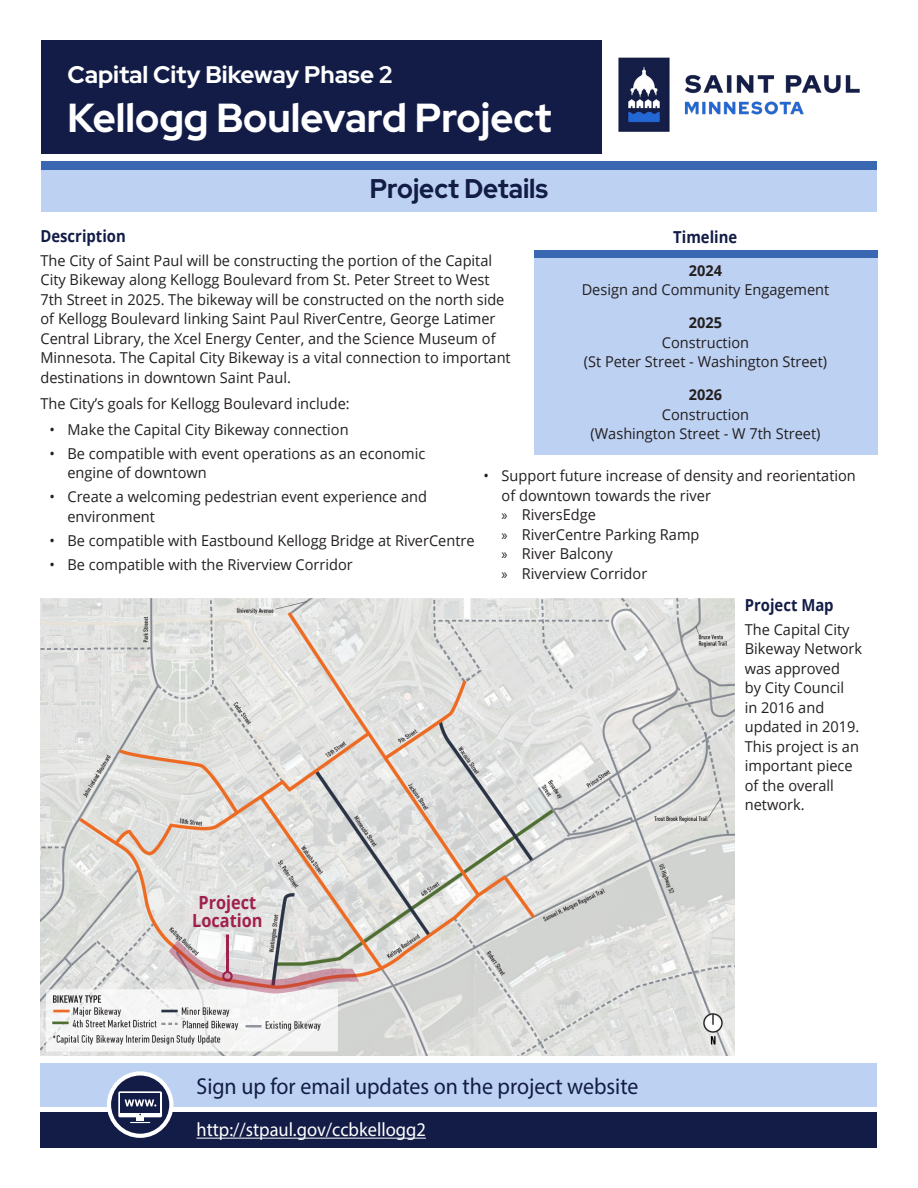
<style>
.page{position:relative;width:918px;height:1188px;background:#fff}
.page>*{position:absolute;margin:0;border:0;box-sizing:border-box;transform-origin:0 0}
.t1{font:300 40.5px "Red Hat Display";color:#fff}
.t2{font:300 27px "Red Hat Display";color:#121c46;scale:.95 1}
.t3{font:300 24px "Red Hat Display";color:#fff}
.t4{font:23.1px "Myriad Pro";color:#121c46;scale:.95 1}
.t5{font:19.35px "Myriad Pro";color:#fff;scale:.95 1}
.Bold_Body{font:700 18.15px/18px "Open Sans";color:#a01f4d;text-align:center;scale:.9 1}
.Bold_Body-2{font:700 16.5px "Open Sans";color:#121c46;scale:.9 1}
.Body{font:15px/19.5px "Open Sans";color:#231f20}
.Body-2{font:700 15px "Open Sans";color:#231f20}
.s1{font-family:"Myriad Pro"}
</style>
<div class="page">
<div style="left:41px;top:40px;width:561px;height:114px;background:#121c46"></div>
<div style="left:41px;top:162px;width:836px;height:8px;background:#3967b2"></div>
<div style="left:41px;top:170px;width:836px;height:41px;background:#bdd1f2"></div>
<div style="left:40px;top:1064px;width:838px;height:43px;background:#bdd1f2"></div>
<div style="left:40px;top:1112px;width:838px;height:36px;background:#121c46"></div>
<svg style="left:109px;top:1073px;width:62px;height:63px;fill:#121c46"></svg>
<div style="left:107px;top:1071px;width:66px;height:67px;border:4px solid #fff;border-radius:50%"></div>
<hr style="left:197px;top:1138px;width:229px;height:1px;background:#fff">
<div style="left:118px;top:1091px;width:44px;height:26px;background:linear-gradient(to right,#fcfcfd,#fcfcfd);border-radius:2px"></div>
<div style="left:120px;top:1093px;width:40px;height:19px;background:#121c46"></div>
<svg style="left:130px;top:1114px;width:20px;height:9px"></svg>
<svg style="left:125px;top:1099px;width:31px;height:8px"></svg>
<img style="left:40px;top:598px;width:694px;height:458px">
<div style="left:534px;top:250px;width:344px;height:9px;background:#3967b2"></div>
<div style="left:534px;top:258px;width:344px;height:197px;background:#bdd1f2"></div>
<svg style="left:169px;top:940px;width:190px;height:54px;background:#d4c3c2"></svg>
<hr style="left:226px;top:935px;width:3px;height:37px;background:#a01f4d">
<div style="left:222px;top:971px;width:11px;height:11px;border:2px solid #a01f4d;border-radius:50%"></div>
<img style="left:618px;top:57px;width:242px;height:75px">
<p class="t3" style="left:68px;top:59px;width:327px">Capital City Bikeway Phase 2</p>
<p class="t1" style="left:68px;top:91px;width:486px">Kellogg Boulevard Project</p>
<p class="t2" style="left:370px;top:171px;width:189px">Project Details</p>
<p class="Bold_Body-2" style="left:40px;top:224px;width:96px">Description</p>
<p class="Body" style="left:40px;top:250px;width:472px">The City of Saint Paul will be constructing the portion of the Capital City Bikeway along Kellogg Boulevard from St. Peter Street to West 7th Street in 2025. The bikeway will be constructed on the north side of Kellogg Boulevard linking Saint Paul RiverCentre, George Latimer Central Library, the Xcel Energy Center, and the Science Museum of Minnesota. The Capital City Bikeway is a vital connection to important destinations in downtown Saint Paul.</p>
<p class="Body" style="left:40px;top:393px;width:311px">The City’s goals for Kellogg Boulevard include:</p>
<p class="Bold_Body-2" style="left:673px;top:225px;width:73px">Timeline</p>
<p class="Body-2" style="left:689px;top:260px;width:35px">2024</p>
<p class="Body" style="left:582px;top:279px;width:249px">Design and Community Engagement</p>
<p class="Body-2" style="left:689px;top:312px;width:35px">2025</p>
<p class="Body" style="left:662px;top:332px;width:89px">Construction</p>
<p class="Body" style="left:584px;top:351px;width:245px">(St Peter Street - Washington Street)</p>
<p class="Body-2" style="left:689px;top:384px;width:35px">2026</p>
<p class="Body" style="left:662px;top:404px;width:89px">Construction</p>
<p class="Body" style="left:591px;top:423px;width:232px">(Washington Street - W 7th Street)</p>
<p class="Body" style="left:49px;top:419px;width:301px">• Make the Capital City Bikeway connection</p>
<p class="Body" style="left:68px;top:443px;width:359px;text-indent:-18px">• Be compatible with event operations as an economic engine of downtown</p>
<p class="Body" style="left:68px;top:487px;width:361px;text-indent:-18px">• Create a welcoming pedestrian event experience and environment</p>
<p class="Body" style="left:49px;top:530px;width:427px">• Be compatible with Eastbound Kellogg Bridge at RiverCentre</p>
<p class="Body" style="left:49px;top:554px;width:305px">• Be compatible with the Riverview Corridor</p>
<p class="Body" style="left:502px;top:466px;width:356px;text-indent:-18px">• Support future increase of density and reorientation of downtown towards the river</p>
<p class="Body" style="left:502px;top:505px;width:96px"><span class="s1">»</span> RiversEdge</p>
<p class="Body" style="left:502px;top:524px;width:199px"><span class="s1">»</span> RiverCentre Parking Ramp</p>
<p class="Body" style="left:502px;top:544px;width:113px"><span class="s1">»</span> River Balcony</p>
<p class="Body" style="left:502px;top:563px;width:147px"><span class="s1">»</span> Riverview Corridor</p>
<p class="Bold_Body" style="left:192px;top:893px;width:80px">Project<br>Location</p>
<p class="t4" style="left:197px;top:1072px;width:467px">Sign up for email updates on the project website</p>
<p class="t5" style="left:197px;top:1118px;width:243px">http://stpaul.gov/ccbkellogg2</p>
<p class="Bold_Body-2" style="left:745px;top:593px;width:100px">Project Map</p>
<p class="Body" style="left:745px;top:619px;width:119px">The Capital City<br>Bikeway Network was approved<br>by City Council<br>in 2016 and updated in 2019.<br>This project is an important piece of the overall network.</p>
</div>
